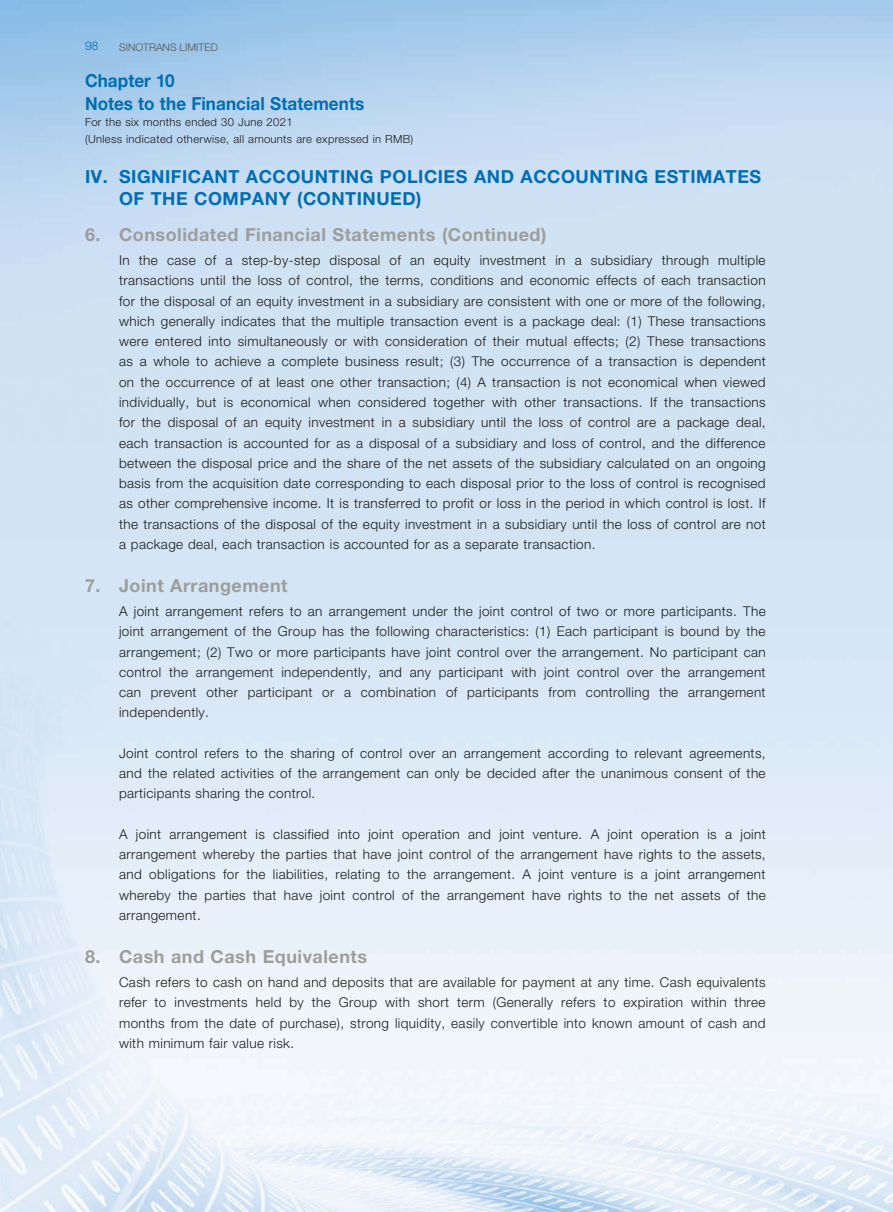
<style>
.page{position:relative;width:893px;height:1212px;background:#fff}
.page>*{position:absolute;margin:0;border:0;box-sizing:border-box;transform-origin:0 0}
.t1{font:700 18px "Helvetica Neue LT Std";letter-spacing:.03em;color:#9d9d9c}
.t2{font:700 18px/22.5px "Helvetica Neue LT Std";letter-spacing:.03em;color:#006eb0}
.t3{font:700 18px/22.5px "Helvetica Neue LT Std";letter-spacing:.005em;color:#006eb0;scale:.95 1}
.t4{font:300 13.5px/20.2px "Helvetica Neue LT Std";letter-spacing:.03em;color:#1c1c1b;text-align:justify}
.t5{font:300 12px "Helvetica Neue LT Std";color:#006eb0}
.t6{font:300 11.25px/16.5px "Helvetica Neue LT Std";letter-spacing:.03em;color:#1c1c1b}
.t7{font:300 10.5px "Helvetica Neue LT Std";color:#575756}
</style>
<div class="page">
<p class="t5" style="left:85px;top:39px;width:15px">98</p>
<p class="t7" style="left:119px;top:40px;width:100px">SINOTRANS LIMITED</p>
<h1 class="t3" style="left:85px;top:69px;width:296px">Chapter 10<br>Notes to the Financial Statements</h1>
<p class="t6" style="left:85px;top:114px;width:330px">For the six months ended 30 June 2021<br>(Unless indicated otherwise, all amounts are expressed in RMB)</p>
<h1 class="t2" style="left:119px;top:165px;width:644px;text-indent:-34px">IV. SIGNIFICANT ACCOUNTING POLICIES AND ACCOUNTING ESTIMATES<br>OF THE COMPANY (CONTINUED)</h1>
<h1 class="t1" style="left:85px;top:223px;width:463px">6. Consolidated Financial Statements (Continued)</h1>
<p class="t4" style="left:119px;top:250px;width:648px">In the case of a step-by-step disposal of an equity investment in a subsidiary through multiple transactions until the loss of control, the terms, conditions and economic effects of each transaction for the disposal of an equity investment in a subsidiary are consistent with one or more of the following, which generally indicates that the multiple transaction event is a package deal: (1) These transactions were entered into simultaneously or with consideration of their mutual effects; (2) These transactions as a whole to achieve a complete business result; (3) The occurrence of a transaction is dependent on the occurrence of at least one other transaction; (4) A transaction is not economical when viewed individually, but is economical when considered together with other transactions. If the transactions for the disposal of an equity investment in a subsidiary until the loss of control are a package deal, each transaction is accounted for as a disposal of a subsidiary and loss of control, and the difference between the disposal price and the share of the net assets of the subsidiary calculated on an ongoing basis from the acquisition date corresponding to each disposal prior to the loss of control is recognised as other comprehensive income. It is transferred to profit or loss in the period in which control is lost. If the transactions of the disposal of the equity investment in a subsidiary until the loss of control are not a package deal, each transaction is accounted for as a separate transaction.</p>
<h1 class="t1" style="left:85px;top:574px;width:204px">7. Joint Arrangement</h1>
<p class="t4" style="left:119px;top:601px;width:648px">A joint arrangement refers to an arrangement under the joint control of two or more participants. The joint arrangement of the Group has the following characteristics: (1) Each participant is bound by the arrangement; (2) Two or more participants have joint control over the arrangement. No participant can control the arrangement independently, and any participant with joint control over the arrangement can prevent other participant or a combination of participants from controlling the arrangement independently.</p>
<p class="t4" style="left:119px;top:742px;width:648px">Joint control refers to the sharing of control over an arrangement according to relevant agreements, and the related activities of the arrangement can only be decided after the unanimous consent of the participants sharing the control.</p>
<p class="t4" style="left:119px;top:823px;width:648px">A joint arrangement is classified into joint operation and joint venture. A joint operation is a joint arrangement whereby the parties that have joint control of the arrangement have rights to the assets, and obligations for the liabilities, relating to the arrangement. A joint venture is a joint arrangement whereby the parties that have joint control of the arrangement have rights to the net assets of the arrangement.</p>
<h1 class="t1" style="left:85px;top:945px;width:283px">8. Cash and Cash Equivalents</h1>
<p class="t4" style="left:119px;top:972px;width:648px">Cash refers to cash on hand and deposits that are available for payment at any time. Cash equivalents refer to investments held by the Group with short term (Generally refers to expiration within three months from the date of purchase), strong liquidity, easily convertible into known amount of cash and with minimum fair value risk.</p>
</div>
